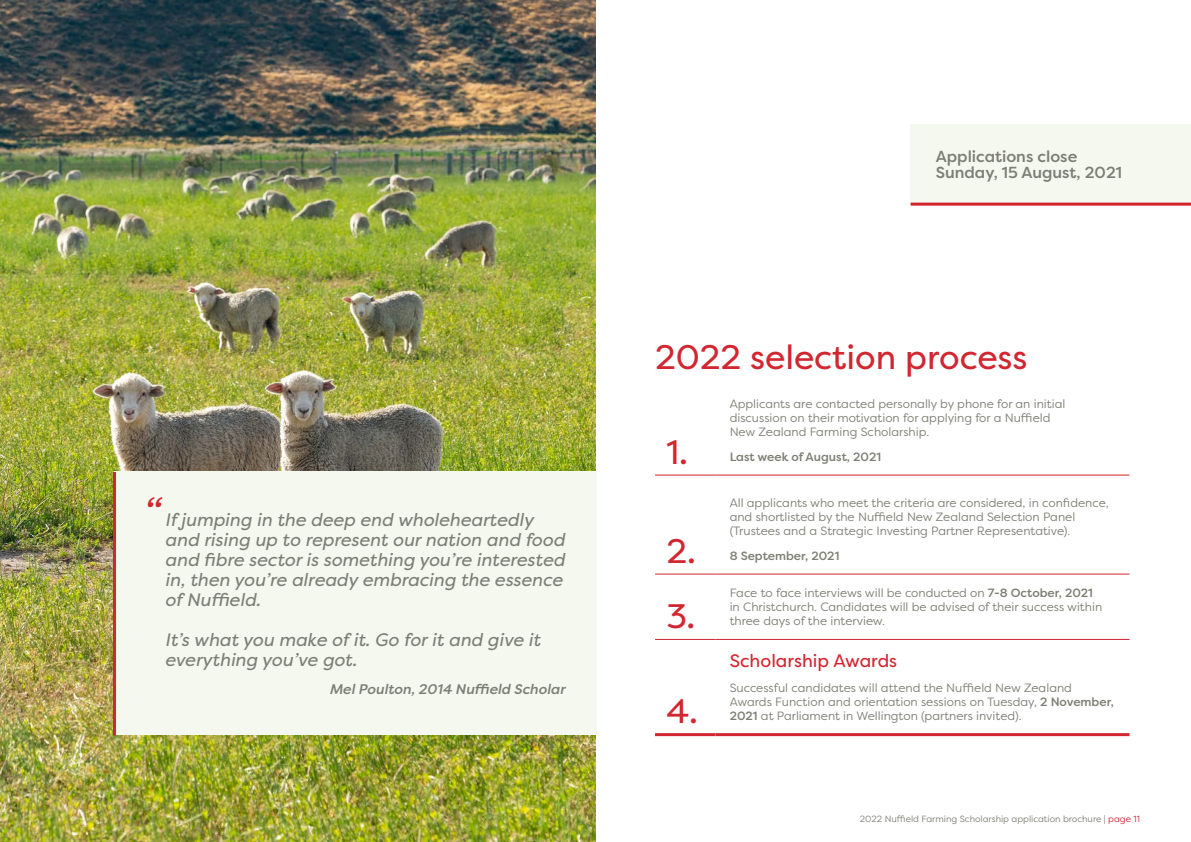
<style>
.page{position:relative;width:1191px;height:842px;background:#fff}
.page>*{position:absolute;margin:0;border:0;box-sizing:border-box;transform-origin:0 0}
.t1{font:italic 40px "Filson Pro";color:#d22630}
.t2{font:34px "Filson Pro";color:#d22630}
.t3{font:italic 18px/20px "Filson Pro";color:#7e7f74}
.t4{font:18px "Filson Pro";color:#d22630}
.t5{font:500 16px/16px "Filson Pro";color:#7e7f74}
.t6{font:italic 500 14px "Filson Pro";color:#7e7f74}
.t7{font:12px/14px "Filson Pro";color:#7e7f74}
.t8{font:500 12px "Filson Pro";color:#7e7f74}
.t9{font:9px "Filson Pro";color:#7e7f74}
.s1{font-weight:500}
.s2{color:#d22630}
</style>
<div class="page">
<img style="left:0;top:0;width:595px;height:842px">
<div style="left:114px;top:472px;width:482px;height:263px;background:#f5f8ef"></div>
<hr style="left:113px;top:472px;width:3px;height:264px;background:#d22630">
<hr style="left:655px;top:639px;width:60px;height:1px;background:#d22630">
<hr style="left:715px;top:639px;width:414px;height:1px;background:#d22630">
<hr style="left:655px;top:474px;width:60px;height:1px;background:#d2232a">
<hr style="left:715px;top:474px;width:414px;height:1px;background:#d2232a">
<hr style="left:655px;top:574px;width:60px;height:1px;background:#d22630">
<hr style="left:715px;top:574px;width:414px;height:1px;background:#d22630">
<hr style="left:655px;top:733px;width:60px;height:3px;background:#d22630">
<hr style="left:715px;top:733px;width:414px;height:3px;background:#d22630">
<div style="left:910px;top:125px;width:281px;height:79px;background:#f5f8ef"></div>
<hr style="left:910px;top:203px;width:281px;height:3px;background:#d2232a">
<h1 class="t1" style="left:142px;top:485px;width:19px">“</h1>
<h3 class="t3" style="left:165px;top:510px;width:401px">If jumping in the deep end wholeheartedly and rising up to represent our nation and food and fibre sector is something you’re interested in, then you’re already embracing the essence of Nuffield.</h3>
<h3 class="t3" style="left:165px;top:630px;width:377px">It’s what you make of it. Go for it and give it everything you’ve got.</h3>
<p class="t6" style="left:329px;top:679px;width:237px">Mel Poulton, 2014 Nuffield Scholar</p>
<h3 class="t5" style="left:935px;top:148px;width:188px">Applications close<br>Sunday, 15 August, 2021</h3>
<h2 class="t2" style="left:655px;top:334px;width:374px">2022 selection process</h2>
<h2 class="t2" style="left:666px;top:429px;width:23px">1.</h2>
<h2 class="t2" style="left:666px;top:528px;width:31px">2.</h2>
<h2 class="t2" style="left:666px;top:593px;width:31px">3.</h2>
<h2 class="t2" style="left:666px;top:688px;width:33px">4.</h2>
<p class="t7" style="left:729px;top:396px;width:337px">Applicants are contacted personally by phone for an initial discussion on their motivation for applying for a Nuffield<br>New Zealand Farming Scholarship.</p>
<p class="t8" style="left:729px;top:448px;width:153px">Last week of August, 2021</p>
<p class="t7" style="left:729px;top:495px;width:381px">All applicants who meet the criteria are considered, in confidence, and shortlisted by the Nuffield New Zealand Selection Panel (Trustees and a Strategic Investing Partner Representative).</p>
<p class="t8" style="left:729px;top:547px;width:111px">8 September, 2021</p>
<p class="t7" style="left:729px;top:586px;width:374px">Face to face interviews will be conducted on <span class="s1">7-8 October, 2021 </span>in Christchurch. Candidates will be advised of their success within three days of the interview.</p>
<h3 class="t4" style="left:729px;top:649px;width:169px">Scholarship Awards</h3>
<p class="t7" style="left:729px;top:681px;width:385px">Successful candidates will attend the Nuffield New Zealand<br>Awards Function and orientation sessions on Tuesday, <span class="s1">2 November,<br>2021</span> at Parliament in Wellington (partners invited).</p>
<p class="t9" style="left:859px;top:812px;width:282px">2022 Nuffield Farming Scholarship application brochure | <span class="s2">page 11</span></p>
</div>
